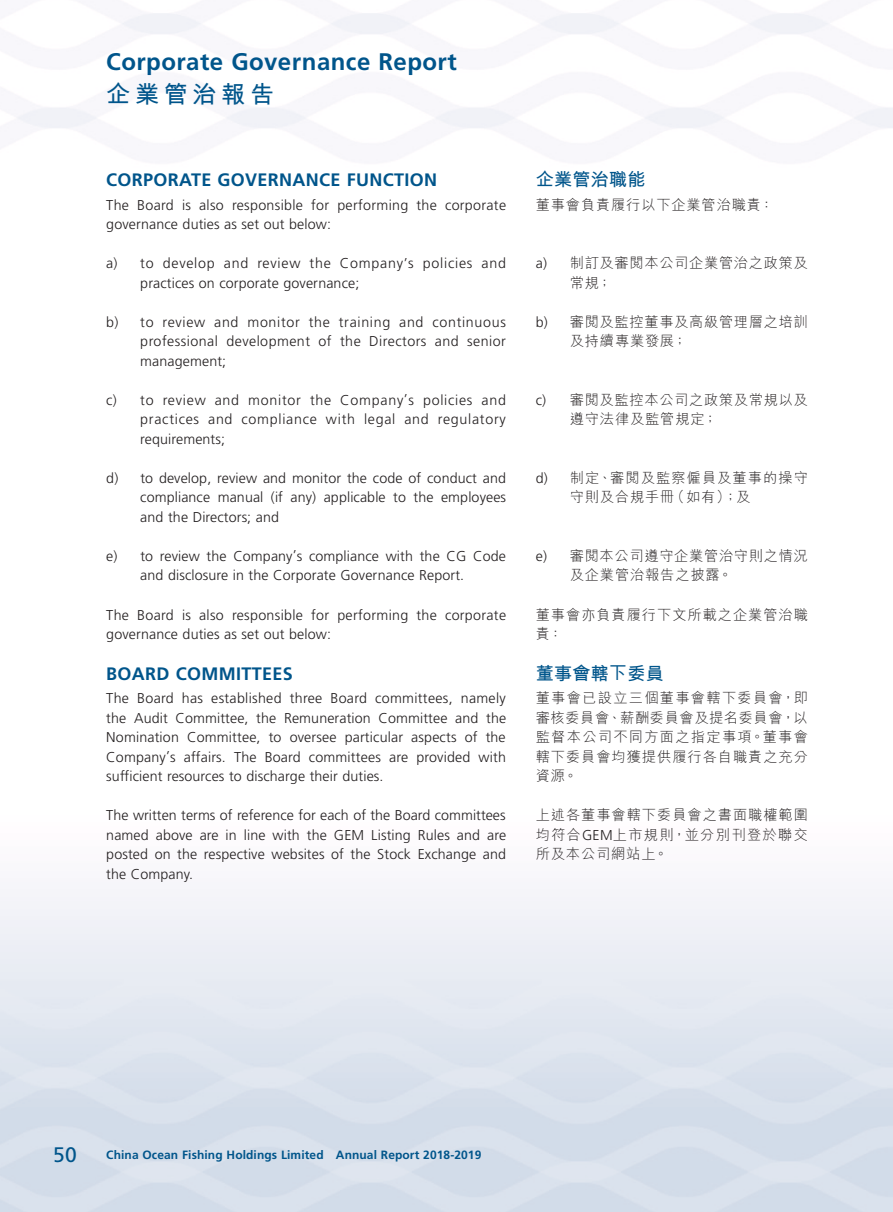
<style>
.page{position:relative;width:893px;height:1212px;background:#fff}
.page>*{position:absolute;margin:0;border:0;box-sizing:border-box;transform-origin:0 0}
.t1{font:700 24px "Frutiger LT Std";letter-spacing:.02em;color:#00558b}
.t2{font:700 24px "M Hei HK";letter-spacing:.2em;color:#00558b}
.t3{font:21px "Frutiger LT Std";color:#00558b}
.Heading_1{font:700 18px "Frutiger LT Std";letter-spacing:.02em;color:#00558b}
.C_Heading_1{font:700 18px "M Hei HK";letter-spacing:.02em;color:#00558b}
.Body_Text{font:300 14.25px/19.5px "Frutiger LT Std";letter-spacing:.01em;color:#231f20;text-align:justify}
.C_Body_Text{font:300 14.25px/19.5px "M Hei HK";letter-spacing:.06em;color:#231f20}
.Body_Text-2{font:300 14.25px/19.5px "Frutiger LT Std";letter-spacing:.055em;color:#231f20}
.t4{font:700 12px "Frutiger LT Std";letter-spacing:.01em;color:#00558b}
.s1{font-family:"Frutiger LT Std"}
</style>
<div class="page">
<h1 class="t1" style="left:106px;top:48px;width:352px">Corporate Governance Report</h1>
<h1 class="t2" style="left:106px;top:77px;width:169px">企業管治報告</h1>
<p class="Heading_1" style="left:106px;top:169px;width:332px">CORPORATE GOVERNANCE FUNCTION</p>
<p class="Body_Text" style="left:106px;top:195px;width:401px">The Board is also responsible for performing the corporate governance duties as set out below:</p>
<p class="Body_Text-2" style="left:140px;top:254px;width:367px;text-indent:-34px">a) to develop and review the Company’s policies and practices on corporate governance;</p>
<p class="Body_Text" style="left:140px;top:312px;width:367px;text-indent:-34px">b) to review and monitor the training and continuous professional development of the Directors and senior management;</p>
<p class="Body_Text" style="left:140px;top:390px;width:367px;text-indent:-34px">c) to review and monitor the Company’s policies and practices and compliance with legal and regulatory requirements;</p>
<p class="Body_Text" style="left:140px;top:468px;width:367px;text-indent:-34px">d) to develop, review and monitor the code of conduct and compliance manual (if any) applicable to the employees and the Directors; and</p>
<p class="Body_Text" style="left:106px;top:546px;width:401px;text-align:center">e) to review the Company’s compliance with the CG Code and disclosure in the Corporate Governance Report.</p>
<p class="Body_Text" style="left:106px;top:605px;width:401px">The Board is also responsible for performing the corporate governance duties as set out below:</p>
<p class="Heading_1" style="left:106px;top:663px;width:188px">BOARD COMMITTEES</p>
<p class="Body_Text" style="left:106px;top:689px;width:401px">The Board has established three Board committees, namely the Audit Committee, the Remuneration Committee and the Nomination Committee, to oversee particular aspects of the Company’s affairs. The Board committees are provided with sufficient resources to discharge their duties.</p>
<p class="Body_Text" style="left:106px;top:806px;width:401px">The written terms of reference for each of the Board committees named above are in line with the GEM Listing Rules and are posted on the respective websites of the Stock Exchange and the Company.</p>
<p class="C_Heading_1" style="left:536px;top:166px;width:111px">企業管治職能</p>
<p class="C_Body_Text" style="left:536px;top:195px;width:239px">董事會負責履行以下企業管治職責：</p>
<p class="C_Body_Text" style="left:570px;top:253px;width:240px;text-indent:-34px"><span class="s1">a)</span> 制訂及審閱本公司企業管治之政策及常規；</p>
<p class="C_Body_Text" style="left:570px;top:312px;width:240px;text-indent:-34px"><span class="s1">b)</span> 審閱及監控董事及高級管理層之培訓及持續專業發展；</p>
<p class="C_Body_Text" style="left:570px;top:390px;width:240px;text-indent:-34px"><span class="s1">c)</span> 審閱及監控本公司之政策及常規以及遵守法律及監管規定；</p>
<p class="C_Body_Text" style="left:570px;top:468px;width:240px;text-indent:-34px"><span class="s1">d)</span> 制定、審閱及監察僱員及董事的操守守則及合規手冊（如有）；及</p>
<p class="C_Body_Text" style="left:570px;top:546px;width:240px;text-indent:-34px"><span class="s1">e)</span> 審閱本公司遵守企業管治守則之情況及企業管治報告之披露。</p>
<p class="C_Body_Text" style="left:536px;top:604px;width:274px">董事會亦負責履行下文所載之企業管治職責：</p>
<p class="C_Heading_1" style="left:536px;top:660px;width:129px">董事會轄下委員</p>
<p class="C_Body_Text" style="left:536px;top:688px;width:274px;text-align:justify">董事會已設立三個董事會轄下委員會，即審核委員會、薪酬委員會及提名委員會，以監督本公司不同方面之指定事項。董事會轄下委員會均獲提供履行各自職責之充分資源。</p>
<p class="C_Body_Text" style="left:536px;top:805px;width:274px;text-align:justify">上述各董事會轄下委員會之書面職權範圍均符合<span class="s1">GEM</span>上市規則，並分別刊登於聯交所及本公司網站上。</p>
<h2 class="t3" style="left:53px;top:1143px;width:25px">50</h2>
<p class="t4" style="left:106px;top:1148px;width:377px">China Ocean Fishing Holdings Limited Annual Report 2018-2019</p>
</div>
